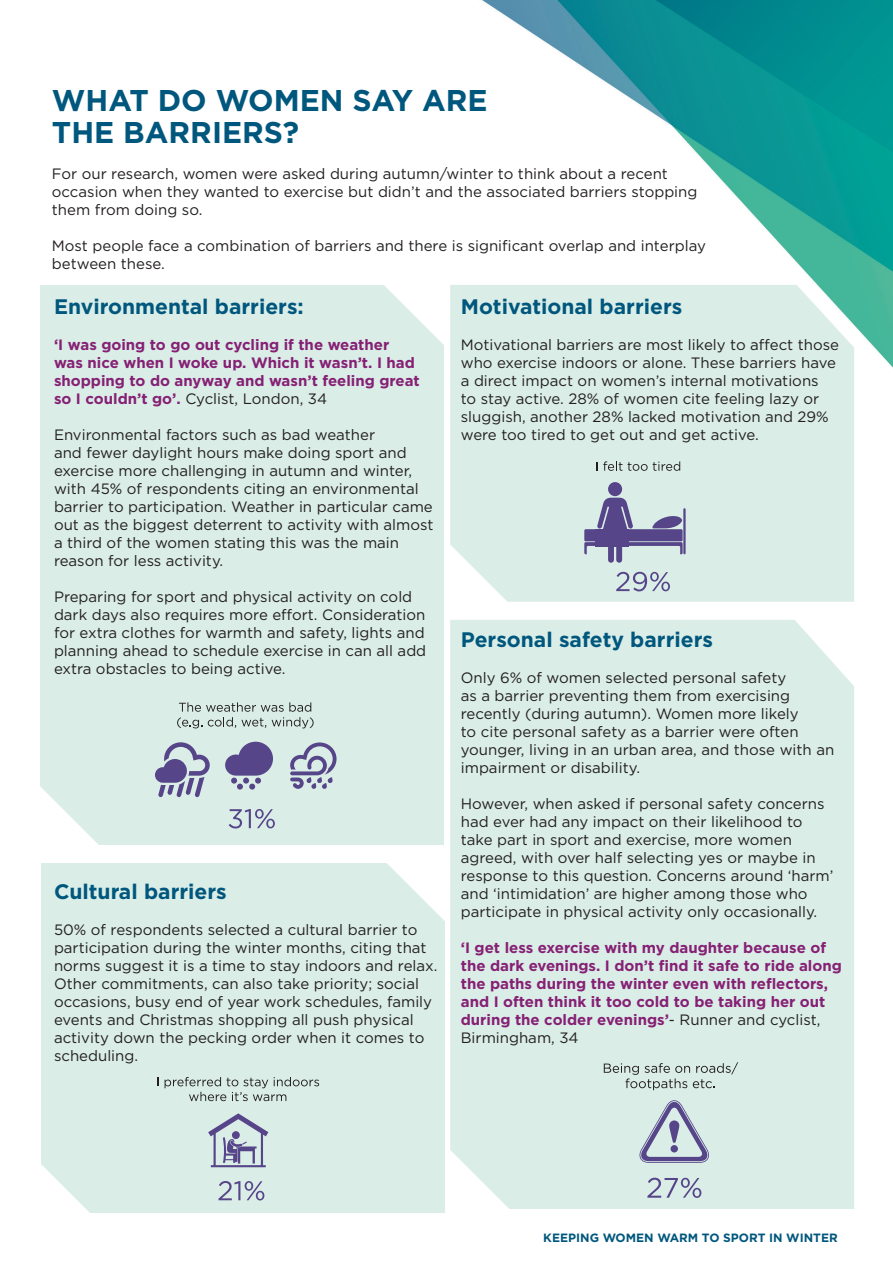
<style>
.page{position:relative;width:893px;height:1263px;background:#fff}
.page>*{position:absolute;margin:0;border:0;box-sizing:border-box;transform-origin:0 0}
.t1{font:700 30px/31.5px "Gotham";color:#00577d}
.t2{font:700 21px "Gotham";color:#00577d}
.t3{font:15px/18px "Gotham";color:#231f20}
.t4{font:700 15px/18px "Gotham";color:#862074}
.t5{font:700 12px "Gotham";color:#00577d}
.s1{font-weight:400;color:#231f20}
</style>
<div class="page">
<div style="left:450px;top:620px;width:404px;height:589px;background:#daede7"></div>
<div style="left:41px;top:863px;width:404px;height:350px;background:#daede7"></div>
<img style="left:482px;top:0;width:411px;height:368px">
<div style="left:40px;top:285px;width:404px;height:559px;background:#daede7"></div>
<div style="left:450px;top:285px;width:404px;height:317px;background:#daede7"></div>
<svg style="left:177px;top:702px;width:137px;height:26px"></svg>
<svg style="left:290px;top:742px;width:47px;height:47px"></svg>
<svg style="left:225px;top:742px;width:48px;height:48px"></svg>
<svg style="left:155px;top:742px;width:55px;height:55px"></svg>
<svg style="left:229px;top:809px;width:46px;height:19px"></svg>
<svg style="left:165px;top:1077px;width:154px;height:24px"></svg>
<svg style="left:219px;top:1181px;width:45px;height:19px"></svg>
<svg style="left:208px;top:1113px;width:60px;height:54px"></svg>
<svg style="left:597px;top:461px;width:83px;height:10px"></svg>
<svg style="left:616px;top:572px;width:54px;height:19px"></svg>
<hr style="left:683px;top:508px;width:3px;height:46px;background:#574589">
<svg style="left:584px;top:498px;width:99px;height:65px;background:#9ea0bc"></svg>
<div style="left:608px;top:482px;width:14px;height:14px;background:#574589;border-radius:50%"></div>
<svg style="left:41px;top:1164px;width:49px;height:49px"></svg>
<svg style="left:40px;top:786px;width:63px;height:59px"></svg>
<svg style="left:384px;top:285px;width:60px;height:60px"></svg>
<svg style="left:387px;top:863px;width:58px;height:58px"></svg>
<svg style="left:450px;top:542px;width:64px;height:60px"></svg>
<svg style="left:450px;top:1147px;width:64px;height:62px"></svg>
<svg style="left:791px;top:620px;width:63px;height:70px"></svg>
<svg style="left:604px;top:1062px;width:134px;height:28px;background:#c0d0cb"></svg>
<svg style="left:647px;top:1178px;width:54px;height:20px"></svg>
<svg style="left:639px;top:1100px;width:71px;height:63px;background:#b6bfcd"></svg>
<h1 class="t1" style="left:52px;top:84px;width:437px">WHAT DO WOMEN SAY ARE<br>THE BARRIERS?</h1>
<p class="t3" style="left:52px;top:164px;width:647px">For our research, women were asked during autumn/winter to think about a recent occasion when they wanted to exercise but didn’t and the associated barriers stopping them from doing so.</p>
<p class="t3" style="left:52px;top:236px;width:655px">Most people face a combination of barriers and there is significant overlap and interplay between these.</p>
<h2 class="t2" style="left:54px;top:293px;width:251px">Environmental barriers:</h2>
<p class="t4" style="left:54px;top:336px;width:367px">‘I was going to go out cycling if the weather was nice when I woke up. Which it wasn’t. I had shopping to do anyway and wasn’t feeling great so I couldn’t go’. <span class="s1">Cyclist, London, 34</span></p>
<p class="t3" style="left:54px;top:426px;width:381px">Environmental factors such as bad weather<br>and fewer daylight hours make doing sport and exercise more challenging in autumn and winter, with 45% of respondents citing an environmental barrier to participation. Weather in particular came out as the biggest deterrent to activity with almost a third of the women stating this was the main reason for less activity.</p>
<p class="t3" style="left:54px;top:588px;width:374px">Preparing for sport and physical activity on cold dark days also requires more effort. Consideration for extra clothes for warmth and safety, lights and planning ahead to schedule exercise in can all add extra obstacles to being active.</p>
<h2 class="t2" style="left:54px;top:878px;width:174px">Cultural barriers</h2>
<p class="t3" style="left:54px;top:921px;width:385px">50% of respondents selected a cultural barrier to participation during the winter months, citing that norms suggest it is a time to stay indoors and relax.<br>Other commitments, can also take priority; social occasions, busy end of year work schedules, family events and Christmas shopping all push physical activity down the pecking order when it comes to scheduling.</p>
<h2 class="t2" style="left:461px;top:293px;width:223px">Motivational barriers</h2>
<p class="t3" style="left:461px;top:336px;width:380px">Motivational barriers are most likely to affect those who exercise indoors or alone. These barriers have a direct impact on women’s internal motivations<br>to stay active. 28% of women cite feeling lazy or sluggish, another 28% lacked motivation and 29% were too tired to get out and get active.</p>
<h2 class="t2" style="left:461px;top:626px;width:254px">Personal safety barriers</h2>
<p class="t3" style="left:461px;top:669px;width:375px">Only 6% of women selected personal safety<br>as a barrier preventing them from exercising recently (during autumn). Women more likely<br>to cite personal safety as a barrier were often younger, living in an urban area, and those with an impairment or disability.</p>
<p class="t3" style="left:461px;top:795px;width:374px">However, when asked if personal safety concerns had ever had any impact on their likelihood to take part in sport and exercise, more women agreed, with over half selecting yes or maybe in response to this question. Concerns around ‘harm’ and ‘intimidation’ are higher among those who participate in physical activity only occasionally.</p>
<p class="t4" style="left:461px;top:939px;width:383px">‘I get less exercise with my daughter because of the dark evenings. I don’t find it safe to ride along the paths during the winter even with reflectors, and I often think it too cold to be taking her out during the colder evenings’<span class="s1">- Runner and cyclist, Birmingham, 34</span></p>
<p class="t5" style="left:543px;top:1229px;width:296px">KEEPING WOMEN WARM TO SPORT IN WINTER</p>
</div>
